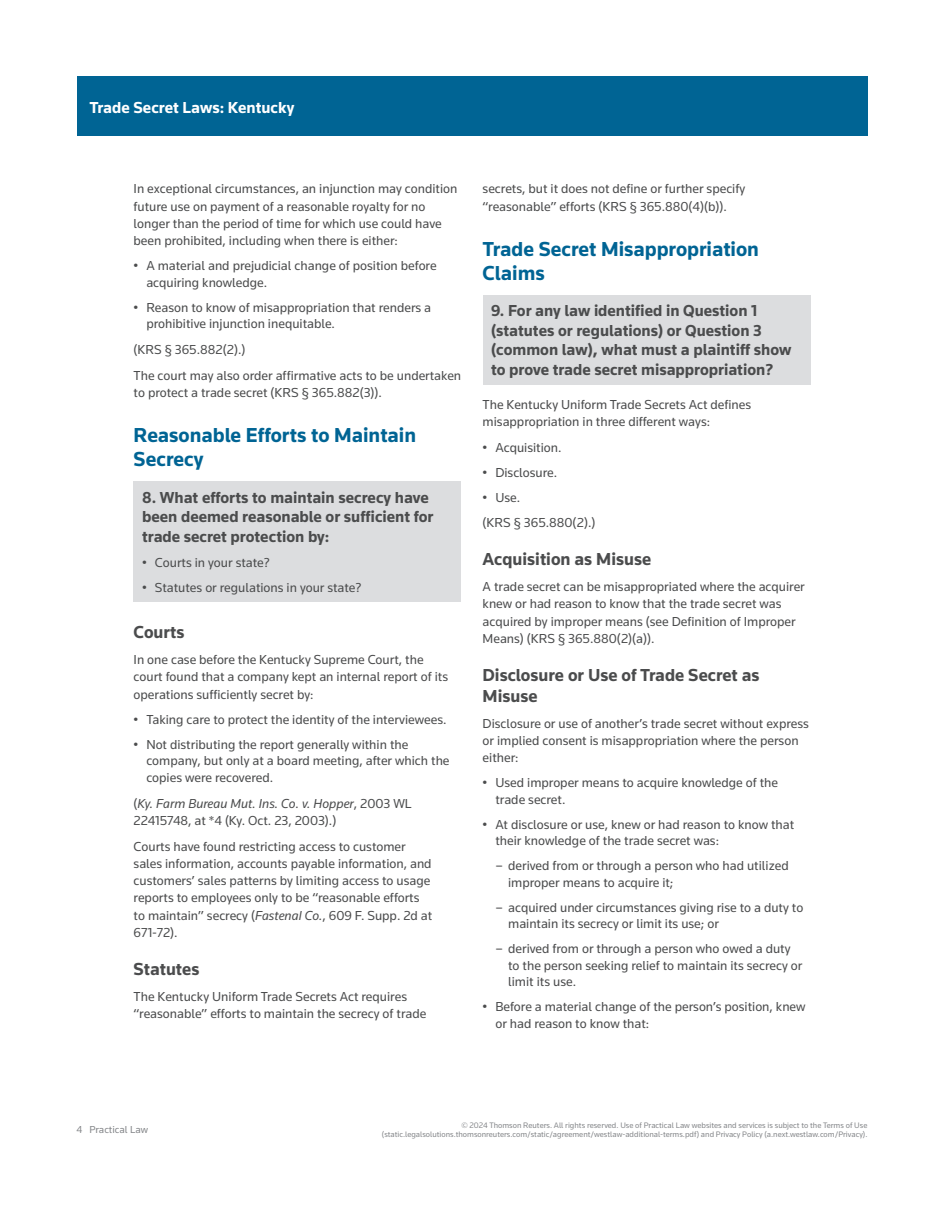
<style>
.page{position:relative;width:944px;height:1214px;background:#fff}
.page>*{position:absolute;margin:0;border:0;box-sizing:border-box;transform-origin:0 0}
.t1{font:700 21px/24px "Knowledge";color:#006494}
.t2{font:700 18px/21px "Knowledge";color:#4b4c4d}
.t3{font:700 16.5px/19.5px "Knowledge";color:#4b4c4d}
.t4{font:700 16.5px "Knowledge";color:#fff}
.t5{font:13.5px/17.2px "Knowledge";color:#4b4c4d}
.t6{font:10.5px "Knowledge";color:#86888b}
.t7{font:8.25px/9.8px "Knowledge";color:#86888b;text-align:right}
.s1{font-style:italic}
</style>
<div class="page">
<div style="left:77px;top:77px;width:790px;height:59px;background:#006494"></div>
<div style="left:134px;top:481px;width:327px;height:121px;background:#dcdddf"></div>
<div style="left:482px;top:295px;width:328px;height:90px;background:#dcdddf"></div>
<p class="t4" style="left:89px;top:97px;width:206px">Trade Secret Laws: Kentucky</p>
<p class="t5" style="left:134px;top:180px;width:325px">In exceptional circumstances, an injunction may condition future use on payment of a reasonable royalty for no longer than the period of time for which use could have been prohibited, including when there is either:</p>
<p class="t5" style="left:146px;top:257px;width:292px;line-height:16.5px;text-indent:-13px">• A material and prejudicial change of position before acquiring knowledge.</p>
<p class="t5" style="left:146px;top:299px;width:286px;line-height:16.5px;text-indent:-13px">• Reason to know of misappropriation that renders a prohibitive injunction inequitable.</p>
<p class="t5" style="left:134px;top:336px;width:329px;line-height:25.8px">(KRS § 365.882(2).)<br>The court may also order affirmative acts to be undertaken</p>
<p class="t5" style="left:134px;top:383px;width:250px">to protect a trade secret (KRS § 365.882(3)).</p>
<h1 class="t1" style="left:134px;top:423px;width:284px">Reasonable Efforts to Maintain<br>Secrecy</h1>
<p class="t3" style="left:142px;top:487px;width:293px">8. What efforts to maintain secrecy have been deemed reasonable or sufficient for trade secret protection by:</p>
<p class="t5" style="left:142px;top:553px;width:129px">• Courts in your state?</p>
<p class="t5" style="left:142px;top:578px;width:221px">• Statutes or regulations in your state?</p>
<h2 class="t2" style="left:134px;top:621px;width:52px">Courts</h2>
<p class="t5" style="left:134px;top:651px;width:316px">In one case before the Kentucky Supreme Court, the court found that a company kept an internal report of its operations sufficiently secret by:</p>
<p class="t5" style="left:134px;top:710px;width:314px">• Taking care to protect the identity of the interviewees.</p>
<p class="t5" style="left:146px;top:735px;width:305px;line-height:16.5px;text-indent:-13px">• Not distributing the report generally within the company, but only at a board meeting, after which the copies were recovered.</p>
<p class="t5" style="left:134px;top:794px;width:280px">(<span class="s1">Ky. Farm Bureau Mut. Ins. Co. v. Hopper</span>, 2003 WL<br>22415748, at *4 (Ky. Oct. 23, 2003).)</p>
<p class="t5" style="left:134px;top:837px;width:300px">Courts have found restricting access to customer sales information, accounts payable information, and customers’ sales patterns by limiting access to usage reports to employees only to be “reasonable efforts to maintain” secrecy (<span class="s1">Fastenal Co.</span>, 609 F. Supp. 2d at 671-72).</p>
<h2 class="t2" style="left:134px;top:958px;width:67px">Statutes</h2>
<p class="t5" style="left:134px;top:987px;width:294px">The Kentucky Uniform Trade Secrets Act requires “reasonable” efforts to maintain the secrecy of trade</p>
<p class="t5" style="left:482px;top:180px;width:264px">secrets, but it does not define or further specify “reasonable” efforts (KRS § 365.880(4)(b)).</p>
<h1 class="t1" style="left:482px;top:236px;width:278px">Trade Secret Misappropriation<br>Claims</h1>
<p class="t3" style="left:491px;top:301px;width:302px">9. For any law identified in Question 1 (statutes or regulations) or Question 3 (common law), what must a plaintiff show to prove trade secret misappropriation?</p>
<p class="t5" style="left:482px;top:396px;width:270px">The Kentucky Uniform Trade Secrets Act defines misappropriation in three different ways:</p>
<p class="t5" style="left:482px;top:438px;width:80px">• Acquisition.</p>
<p class="t5" style="left:482px;top:463px;width:76px">• Disclosure.</p>
<p class="t5" style="left:482px;top:484px;width:114px;line-height:25.8px">• Use.<br>(KRS § 365.880(2).)</p>
<h2 class="t2" style="left:482px;top:548px;width:170px">Acquisition as Misuse</h2>
<p class="t5" style="left:482px;top:578px;width:324px">A trade secret can be misappropriated where the acquirer knew or had reason to know that the trade secret was acquired by improper means (see Definition of Improper Means) (KRS § 365.880(2)(a)).</p>
<h2 class="t2" style="left:482px;top:664px;width:278px">Disclosure or Use of Trade Secret as<br>Misuse</h2>
<p class="t5" style="left:482px;top:714px;width:328px">Disclosure or use of another’s trade secret without express or implied consent is misappropriation where the person either:</p>
<p class="t5" style="left:495px;top:774px;width:284px;line-height:16.5px;text-indent:-13px">• Used improper means to acquire knowledge of the trade secret.</p>
<p class="t5" style="left:495px;top:815px;width:300px;line-height:16.5px;text-indent:-13px">• At disclosure or use, knew or had reason to know that their knowledge of the trade secret was:</p>
<p class="t5" style="left:508px;top:857px;width:282px;line-height:16.5px;text-indent:-13px">– derived from or through a person who had utilized improper means to acquire it;</p>
<p class="t5" style="left:508px;top:898px;width:297px;line-height:16.5px;text-indent:-13px">– acquired under circumstances giving rise to a duty to maintain its secrecy or limit its use; or</p>
<p class="t5" style="left:508px;top:940px;width:296px;line-height:16.5px;text-indent:-13px">– derived from or through a person who owed a duty to the person seeking relief to maintain its secrecy or limit its use.</p>
<p class="t5" style="left:495px;top:998px;width:312px;line-height:16.5px;text-indent:-13px">• Before a material change of the person’s position, knew or had reason to know that:</p>
<p class="t6" style="left:77px;top:1123px;width:73px">4 Practical Law</p>
<p class="t7" style="left:382px;top:1119px;width:487px">© 2024 Thomson Reuters. All rights reserved. Use of Practical Law websites and services is subject to the Terms of Use (static.legalsolutions.thomsonreuters.com/static/agreement/westlaw-additional-terms.pdf) and Privacy Policy (a.next.westlaw.com/Privacy).</p>
</div>
